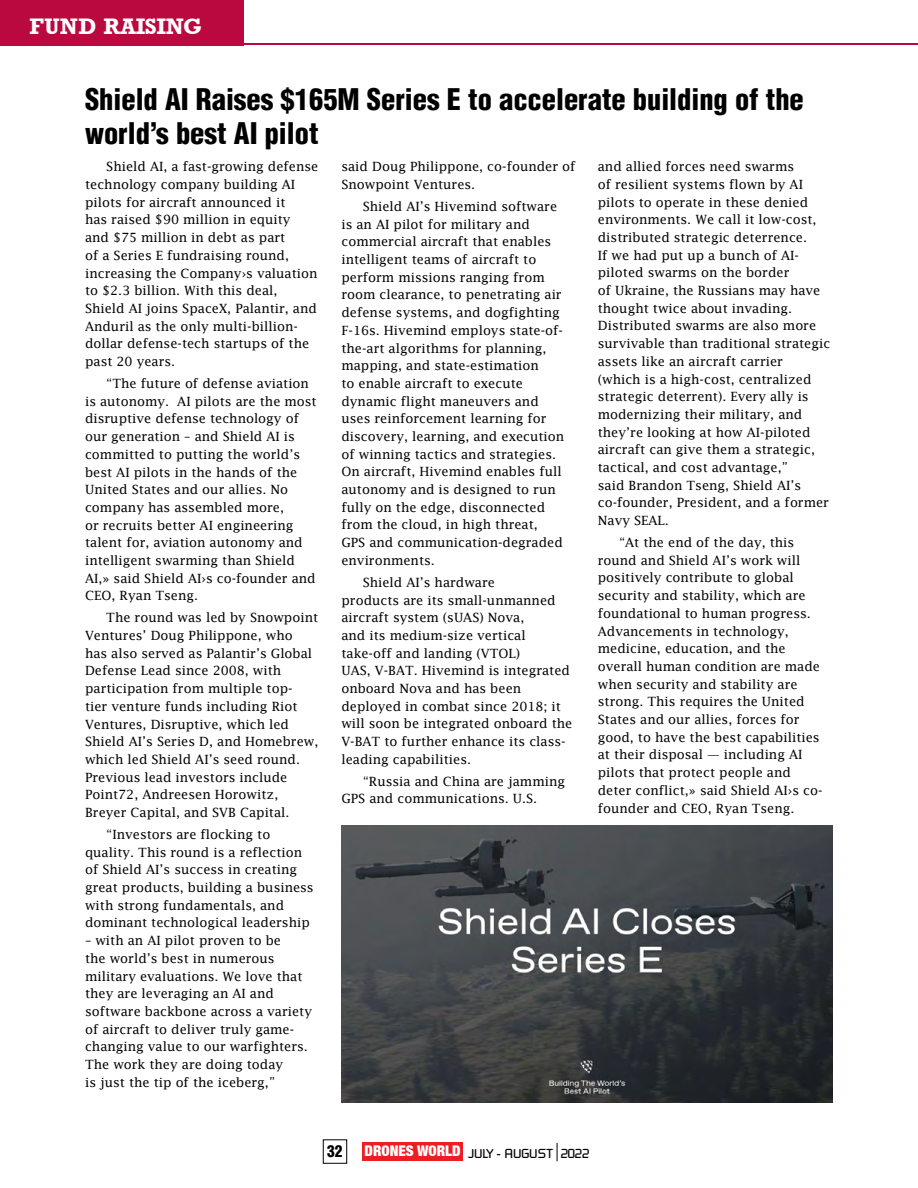
<style>
.page{position:relative;width:918px;height:1188px;background:#fff}
.page>*{position:absolute;margin:0;border:0;box-sizing:border-box;transform-origin:0 0}
.t1{font:900 condensed 28.5px/34.2px "Context Black Condensed S Si";color:#000}
.t2{font:700 22.5px "Astute S Si";color:#fff}
.t3{font:900 condensed 15.45px "Context Black Condensed S Si";color:#000}
.t4{font:12.75px/17.7px "Lucida Fax";color:#000}
.t5{font:12.75px "Shoestring S Si";color:#000}
.s1{font-family:"Context Reprise Black Cond S Si";font-weight:700;font-size:14.7px;color:#fff}
</style>
<div class="page">
<div style="left:0;top:0;width:244px;height:45px;background:#ba093f"></div>
<hr style="left:15px;top:44px;width:903px;height:1px;background:#ba093f">
<img style="left:341px;top:826px;width:492px;height:276px">
<div style="left:363px;top:1143px;width:100px;height:18px;background:#ed1d24"></div>
<div style="left:323px;top:1139px;width:24px;height:25px;border:1px solid #000"></div>
<svg style="left:557px;top:1143px;width:1px;height:18px"></svg>
<h2 class="t2" style="left:29px;top:13px;width:173px">FUND RAISING</h2>
<h1 class="t1" style="left:85px;top:82px;width:720px">Shield AI Raises $165M Series E to accelerate building of the world’s best AI pilot</h1>
<p class="t4" style="left:85px;top:158px;width:235px;text-indent:21px">Shield AI, a fast-growing defense technology company building AI pilots for aircraft announced it<br>has raised $90 million in equity<br>and $75 million in debt as part<br>of a Series E fundraising round, increasing the Company›s valuation to $2.3 billion. With this deal,<br>Shield AI joins SpaceX, Palantir, and<br>Anduril as the only multi-billion&shy;dollar defense-tech startups of the past 20 years.</p>
<p class="t4" style="left:85px;top:374px;width:233px;text-indent:21px">“The future of defense aviation is autonomy. AI pilots are the most disruptive defense technology of our generation – and Shield AI is committed to putting the world’s best AI pilots in the hands of the<br>United States and our allies. No company has assembled more,<br>or recruits better AI engineering talent for, aviation autonomy and intelligent swarming than Shield<br>AI,» said Shield AI›s co-founder and<br>CEO, Ryan Tseng.</p>
<p class="t4" style="left:85px;top:609px;width:235px;text-indent:21px">The round was led by Snowpoint<br>Ventures’ Doug Philippone, who<br>has also served as Palantir’s Global<br>Defense Lead since 2008, with participation from multiple top-<br>tier venture funds including Riot<br>Ventures, Disruptive, which led<br>Shield AI’s Series D, and Homebrew, which led Shield AI’s seed round.<br>Previous lead investors include<br>Point72, Andreesen Horowitz,<br>Breyer Capital, and SVB Capital.</p>
<p class="t4" style="left:85px;top:825px;width:230px;text-indent:21px">“Investors are flocking to quality. This round is a reflection of Shield AI’s success in creating great products, building a business with strong fundamentals, and dominant technological leadership</p>
<p class="t4" style="left:85px;top:932px;width:229px">– with an AI pilot proven to be<br>the world’s best in numerous military evaluations. We love that they are leveraging an AI and software backbone across a variety of aircraft to deliver truly game&shy;changing value to our warfighters.<br>The work they are doing today<br>is just the tip of the iceberg,”</p>
<p class="t4" style="left:341px;top:158px;width:236px">said Doug Philippone, co-founder of<br>Snowpoint Ventures.</p>
<p class="t4" style="left:341px;top:197px;width:224px;text-indent:21px">Shield AI’s Hivemind software is an AI pilot for military and commercial aircraft that enables intelligent teams of aircraft to perform missions ranging from room clearance, to penetrating air defense systems, and dogfighting<br>F-16s. Hivemind employs state-of&shy;the-art algorithms for planning, mapping, and state-estimation<br>to enable aircraft to execute dynamic flight maneuvers and uses reinforcement learning for discovery, learning, and execution of winning tactics and strategies.<br>On aircraft, Hivemind enables full autonomy and is designed to run fully on the edge, disconnected from the cloud, in high threat,<br>GPS and communication-degraded environments.</p>
<p class="t4" style="left:341px;top:573px;width:233px;text-indent:21px">Shield AI’s hardware<br>products are its small-unmanned aircraft system (sUAS) Nova,<br>and its medium-size vertical take-off and landing (VTOL)<br>UAS, V-BAT. Hivemind is integrated onboard Nova and has been deployed in combat since 2018; it will soon be integrated onboard the<br>V-BAT to further enhance its class&shy;leading capabilities.</p>
<p class="t4" style="left:341px;top:772px;width:225px;text-indent:21px">“Russia and China are jamming<br>GPS and communications. U.S.</p>
<p class="t4" style="left:598px;top:158px;width:234px">and allied forces need swarms<br>of resilient systems flown by AI pilots to operate in these denied environments. We call it low-cost, distributed strategic deterrence.<br>If we had put up a bunch of AI&shy;piloted swarms on the border<br>of Ukraine, the Russians may have thought twice about invading.<br>Distributed swarms are also more survivable than traditional strategic assets like an aircraft carrier<br>(which is a high-cost, centralized strategic deterrent). Every ally is modernizing their military, and they’re looking at how AI-piloted aircraft can give them a strategic, tactical, and cost advantage,”<br>said Brandon Tseng, Shield AI’s co-founder, President, and a former<br>Navy SEAL.</p>
<p class="t4" style="left:598px;top:534px;width:226px;text-indent:21px">“At the end of the day, this round and Shield AI’s work will positively contribute to global security and stability, which are foundational to human progress.<br>Advancements in technology, medicine, education, and the overall human condition are made when security and stability are strong. This requires the United<br>States and our allies, forces for good, to have the best capabilities at their disposal — including AI pilots that protect people and deter conflict,» said Shield AI›s co&shy;founder and CEO, Ryan Tseng.</p>
<p class="t3" style="left:327px;top:1142px;width:17px">32</p>
<p class="t5" style="left:365px;top:1146px;width:226px"><span class="s1">DRONES WORLD</span> JULY - AUGUST 2022</p>
</div>
